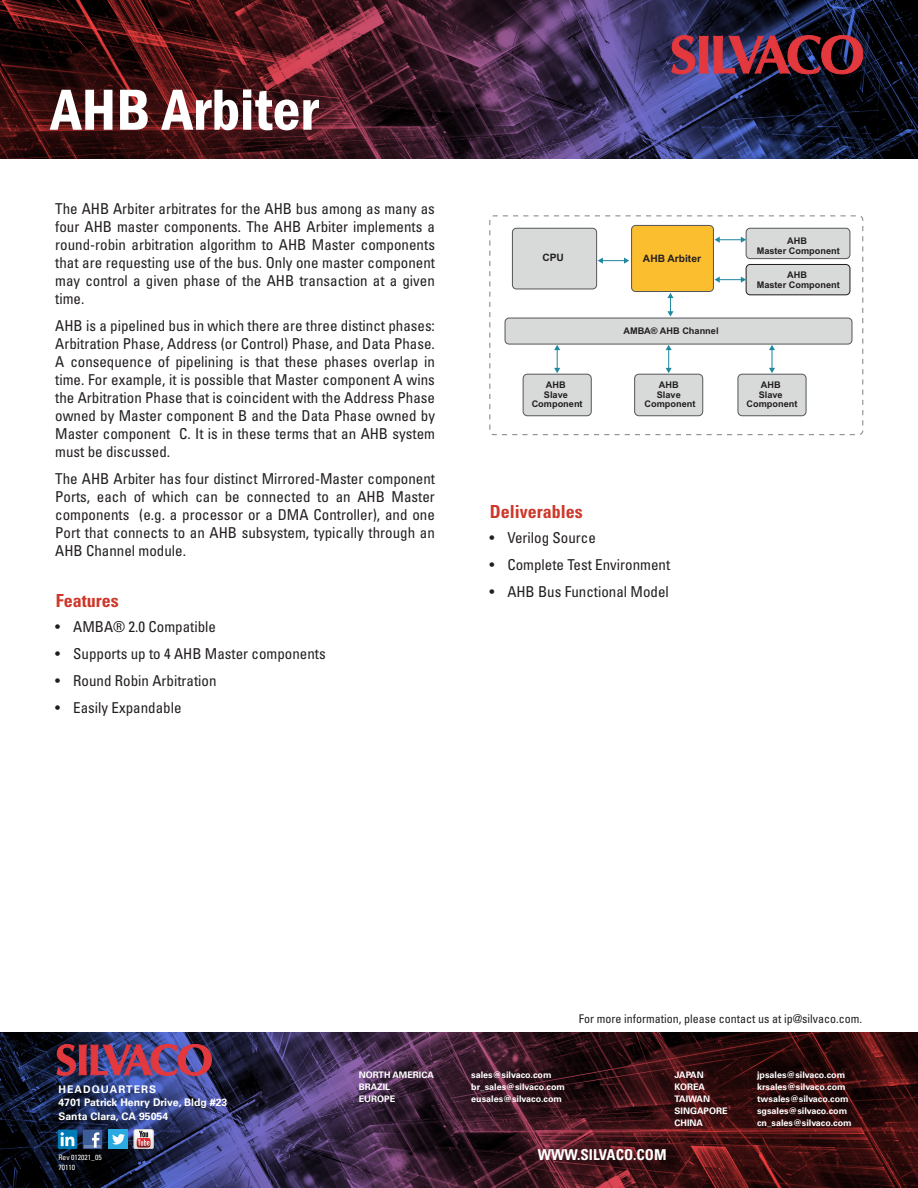
<style>
.page{position:relative;width:918px;height:1188px;background:#fff}
.page>*{position:absolute;margin:0;border:0;box-sizing:border-box;transform-origin:0 0}
.t1{font:600 condensed 60px "Franklin Gothic LT";color:#fff}
.t2{font:700 condensed 18px "Univers";color:#ce3729}
.body_text{font:condensed 15px/18px "Univers";color:#231f20;text-align:justify}
.main_bullet{font:condensed 15px "Univers";color:#231f20}
.t3{font:700 condensed 15px "Univers";color:#fff}
.body_text-2{font:condensed 12px "Univers";color:#231f20}
.t4{font:700 10.5px "Univers";color:#fff}
.t5{font:700 10.5px "Univers";letter-spacing:.1em;color:#fff}
.t6{font:700 10.2px "Arial";color:#231f20}
.t7{font:700 9.15px/9.1px "Arial";color:#231f20;text-align:center}
.t8{font:700 9px "Univers";color:#fff}
.body_text-3{font:condensed 7.5px "Univers";color:#fff}
</style>
<div class="page">
<img style="left:0;top:1px;width:918px;height:157px">
<svg style="left:671px;top:35px;width:192px;height:39px;background:#7a2c3f"></svg>
<div style="left:512px;top:228px;width:85px;height:61px;background:#d8dada;border-radius:4px"></div>
<div style="left:512px;top:228px;width:85px;height:61px;border:1px solid #57585a;border-radius:4px"></div>
<div style="left:632px;top:225px;width:81px;height:67px;background:#fbbe2f;border-radius:4px"></div>
<div style="left:631px;top:225px;width:83px;height:67px;border:1px solid #57585a;border-radius:4px"></div>
<div style="left:746px;top:228px;width:104px;height:31px;background:#d8dada;border-radius:4px"></div>
<div style="left:746px;top:228px;width:104px;height:31px;border:1px solid #57585a;border-radius:4px"></div>
<div style="left:746px;top:264px;width:104px;height:31px;background:#d8dada;border-radius:4px"></div>
<div style="left:746px;top:264px;width:104px;height:31px;border:1px solid #231f20;border-radius:4px"></div>
<div style="left:505px;top:318px;width:347px;height:26px;background:#d8dada;border-radius:4px"></div>
<div style="left:505px;top:318px;width:347px;height:27px;border:1px solid #57585a;border-radius:4px"></div>
<div style="left:523px;top:374px;width:68px;height:42px;background:#d8dada;border-radius:4px"></div>
<div style="left:523px;top:374px;width:69px;height:42px;border:1px solid #57585a;border-radius:4px"></div>
<div style="left:635px;top:374px;width:68px;height:42px;background:#d8dada;border-radius:4px"></div>
<div style="left:634px;top:374px;width:69px;height:42px;border:1px solid #57585a;border-radius:4px"></div>
<div style="left:738px;top:374px;width:68px;height:42px;background:#d8dada;border-radius:4px"></div>
<div style="left:737px;top:374px;width:70px;height:42px;border:1px solid #57585a;border-radius:4px"></div>
<svg style="left:598px;top:258px;width:31px;height:6px"></svg>
<svg style="left:714px;top:237px;width:32px;height:6px"></svg>
<svg style="left:714px;top:277px;width:32px;height:6px"></svg>
<svg style="left:667px;top:293px;width:7px;height:24px"></svg>
<svg style="left:554px;top:345px;width:6px;height:28px"></svg>
<svg style="left:666px;top:345px;width:6px;height:28px"></svg>
<hr style="left:771px;top:349px;width:2px;height:20px;background:#2088a0">
<svg style="left:769px;top:368px;width:6px;height:5px"></svg>
<svg style="left:769px;top:345px;width:6px;height:5px"></svg>
<div style="left:489px;top:215px;width:374px;height:220px;border:1px dashed #808285;border-radius:4px"></div>
<img style="left:1px;top:1032px;width:917px;height:156px">
<div style="left:83px;top:1130px;width:19px;height:19px;background:#3b5b99"></div>
<hr style="left:84px;top:1145px;width:17px;height:3px;background:#6d84b3">
<svg style="left:92px;top:1132px;width:7px;height:16px"></svg>
<svg style="left:58px;top:1130px;width:19px;height:19px"></svg>
<svg style="left:61px;top:1132px;width:13px;height:14px"></svg>
<div style="left:109px;top:1130px;width:19px;height:19px;background:#2aaae1"></div>
<svg style="left:112px;top:1134px;width:13px;height:11px"></svg>
<svg style="left:134px;top:1130px;width:19px;height:19px"></svg>
<svg style="left:57px;top:1044px;width:155px;height:32px;background:#873d60"></svg>
<p class="t1" style="left:51px;top:76px;width:269px">AHB Arbiter</p>
<p class="body_text" style="left:55px;top:199px;width:381px">The AHB Arbiter arbitrates for the AHB bus among as many as four AHB master components. The AHB Arbiter implements a round-robin arbitration algorithm to AHB Master components that are requesting use of the bus. Only one master component may control a given phase of the AHB transaction at a given time.</p>
<p class="body_text" style="left:55px;top:316px;width:381px">AHB is a pipelined bus in which there are three distinct phases:<br>Arbitration Phase, Address (or Control) Phase, and Data Phase.<br>A consequence of pipelining is that these phases overlap in time. For example, it is possible that Master component A wins the Arbitration Phase that is coincident with the Address Phase owned by Master component B and the Data Phase owned by Master component C. It is in these terms that an AHB system must be discussed.</p>
<p class="body_text" style="left:55px;top:469px;width:381px">The AHB Arbiter has four distinct Mirrored-Master component Ports, each of which can be connected to an AHB Master components (e.g. a processor or a DMA Controller), and one Port that connects to an AHB subsystem, typically through an AHB Channel module.</p>
<p class="t2" style="left:56px;top:589px;width:64px">Features</p>
<p class="main_bullet" style="left:55px;top:617px;width:162px">• AMBA® 2.0 Compatible</p>
<p class="main_bullet" style="left:55px;top:644px;width:272px">• Supports up to 4 AHB Master components</p>
<p class="main_bullet" style="left:55px;top:671px;width:163px">• Round Robin Arbitration</p>
<p class="main_bullet" style="left:55px;top:698px;width:128px">• Easily Expandable</p>
<p class="t6" style="left:542px;top:250px;width:23px">CPU</p>
<p class="t6" style="left:643px;top:252px;width:60px">AHB Arbiter</p>
<p class="t7" style="left:623px;top:326px;width:97px">AMBA® AHB Channel</p>
<p class="t7" style="left:757px;top:236px;width:85px;line-height:10.2px">AHB<br>Master Component</p>
<p class="t7" style="left:757px;top:270px;width:85px;line-height:10.2px">AHB<br>Master Component</p>
<p class="t7" style="left:532px;top:381px;width:53px">AHB<br>Slave<br>Component</p>
<p class="t7" style="left:645px;top:381px;width:53px">AHB<br>Slave<br>Component</p>
<p class="t7" style="left:747px;top:381px;width:53px">AHB<br>Slave<br>Component</p>
<p class="t2" style="left:490px;top:501px;width:94px">Deliverables</p>
<p class="main_bullet" style="left:489px;top:529px;width:108px">• Verilog Source</p>
<p class="main_bullet" style="left:489px;top:556px;width:182px">• Complete Test Environment</p>
<p class="main_bullet" style="left:489px;top:583px;width:181px">• AHB Bus Functional Model</p>
<p class="body_text-2" style="left:579px;top:1011px;width:285px">For more information, please contact us at ip@silvaco.com.</p>
<p class="t8" style="left:359px;top:1070px;width:77px">NORTH AMERICA</p>
<p class="t8" style="left:471px;top:1070px;width:82px">sales@silvaco.com</p>
<p class="t8" style="left:359px;top:1082px;width:33px">BRAZIL</p>
<p class="t8" style="left:471px;top:1082px;width:95px">br_sales@silvaco.com</p>
<p class="t8" style="left:359px;top:1094px;width:38px">EUROPE</p>
<p class="t8" style="left:471px;top:1094px;width:92px">eusales@silvaco.com</p>
<p class="t5" style="left:58px;top:1083px;width:99px">HEADQUARTERS</p>
<p class="t4" style="left:58px;top:1097px;width:171px">4701 Patrick Henry Drive, Bldg #23</p>
<p class="t4" style="left:58px;top:1110px;width:111px">Santa Clara, CA 95054</p>
<p class="body_text-3" style="left:58px;top:1153px;width:45px">Rev 012021_05</p>
<p class="t3" style="left:538px;top:1146px;width:130px">WWW.SILVACO.COM</p>
<p class="body_text-3" style="left:58px;top:1163px;width:18px">70110</p>
<p class="t8" style="left:675px;top:1070px;width:31px">JAPAN</p>
<p class="t8" style="left:757px;top:1070px;width:90px">jpsales@silvaco.com</p>
<p class="t8" style="left:675px;top:1082px;width:32px">KOREA</p>
<p class="t8" style="left:757px;top:1082px;width:90px">krsales@silvaco.com</p>
<p class="t8" style="left:675px;top:1094px;width:37px">TAIWAN</p>
<p class="t8" style="left:757px;top:1094px;width:93px">twsales@silvaco.com</p>
<p class="t8" style="left:675px;top:1106px;width:55px">SINGAPORE</p>
<p class="t8" style="left:757px;top:1106px;width:92px">sgsales@silvaco.com</p>
<p class="t8" style="left:675px;top:1118px;width:30px">CHINA</p>
<p class="t8" style="left:757px;top:1118px;width:96px">cn_sales@silvaco.com</p>
</div>
